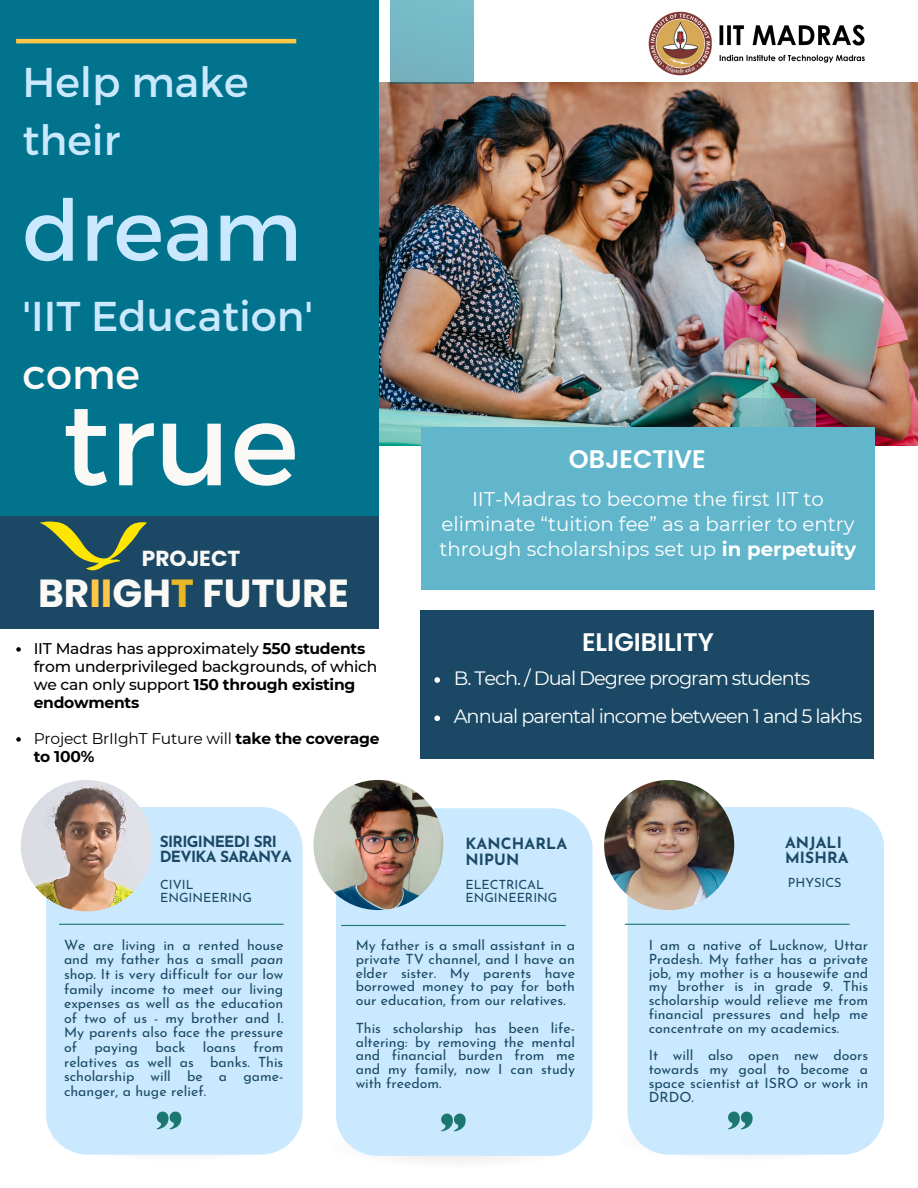
<style>
.page{position:relative;width:918px;height:1188px;background:#fff}
.page>*{position:absolute;margin:0;border:0;box-sizing:border-box;transform-origin:0 0}
.t1{font:115.8px "Montserrat";color:#faf9f6}
.t2{font:84.75px "Montserrat";color:#cae9ff}
.t3{font:41.7px "Montserrat";color:#cae9ff}
.t4{font:41.7px "Montserrat";color:#faf9f6}
.t5{font:700 39.15px "Poppins";color:#faf9f6}
.t6{font:600 25.35px "Poppins";color:#fff}
.t7{font:700 21.75px "Poppins";color:#faf9f6}
.t8{font:19.8px/24.9px "Montserrat";color:#fff;text-align:center}
.t9{font:19.35px "Montserrat";letter-spacing:-.055em;color:#fff}
.t10{font:500 15.45px/18px "Montserrat";letter-spacing:-.015em;color:#000}
.t11{font:15.45px/18px "Montserrat";letter-spacing:-.015em;color:#000}
.t12{font:700 15.45px/15.8px "Josefin Sans";letter-spacing:-.045em;color:#1b4965}
.t13{font:700 15.45px/15.9px "Josefin Sans";letter-spacing:.01em;color:#1b4965}
.t14{font:14.1px/13.8px "Josefin Sans";color:#1b4965;text-align:justify}
.t15{font:12.75px/12.8px "Josefin Sans";color:#1b4965}
.s1{color:#ffc647}
.s2{color:#eab726}
.s3{font-weight:700}
.s4{font-style:italic}
</style>
<div class="page">
<img style="left:379px;top:82px;width:539px;height:364px">
<div style="left:0;top:0;width:379px;height:520px;background:#01738d"></div>
<img style="left:732px;top:398px;width:83px;height:29px">
<div style="left:421px;top:427px;width:454px;height:163px;background:#62b6cb"></div>
<hr style="left:16px;top:39px;width:280px;height:4px;background:#ffc647">
<div style="left:421px;top:610px;width:453px;height:149px;background:#1b4965"></div>
<img style="left:648px;top:11px;width:217px;height:65px">
<svg style="left:434px;top:677px;width:6px;height:6px"></svg>
<svg style="left:434px;top:715px;width:6px;height:6px"></svg>
<svg style="left:16px;top:647px;width:5px;height:5px"></svg>
<svg style="left:16px;top:737px;width:5px;height:5px"></svg>
<div style="left:0;top:516px;width:378px;height:113px;background:#1b4965"></div>
<div style="left:46px;top:807px;width:257px;height:348px;background:#cae9ff"></div>
<hr style="left:59px;top:924px;width:224px;height:1px;background:#1b776f">
<img style="left:21px;top:780px;width:131px;height:131px;border-radius:50%">
<svg style="left:157px;top:1112px;width:24px;height:17px"></svg>
<div style="left:336px;top:808px;width:257px;height:348px;background:#cae9ff"></div>
<hr style="left:341px;top:925px;width:224px;height:1px;background:#1b776f">
<img style="left:313px;top:780px;width:131px;height:130px;border-radius:50%">
<div style="left:628px;top:807px;width:256px;height:348px;background:#cae9ff"></div>
<hr style="left:625px;top:924px;width:224px;height:1px;background:#1b776f">
<img style="left:604px;top:780px;width:130px;height:130px;border-radius:50%">
<svg style="left:441px;top:1114px;width:25px;height:17px"></svg>
<svg style="left:728px;top:1112px;width:25px;height:17px"></svg>
<svg style="left:39px;top:521px;width:108px;height:50px"></svg>
<p class="t3" style="left:23px;top:55px;width:227px">Help make</p>
<p class="t3" style="left:23px;top:113px;width:99px">their</p>
<p class="t2" style="left:23px;top:176px;width:281px">dream</p>
<p class="t3" style="left:23px;top:289px;width:292px">'IIT Education'</p>
<p class="t4" style="left:23px;top:347px;width:119px">come</p>
<p class="t1" style="left:62px;top:369px;width:238px">true</p>
<p class="t7" style="left:142px;top:543px;width:100px">PROJECT</p>
<p class="t5" style="left:38px;top:566px;width:312px">BR<span class="s1">II</span>GH<span class="s2">T</span> FUTURE</p>
<p class="t10" style="left:34px;top:639px;width:345px">IIT Madras has approximately <span class="s3">550 students </span>from underprivileged backgrounds, of which we can only support <span class="s3">150 through existing endowments</span></p>
<p class="t11" style="left:34px;top:729px;width:348px">Project BrIIghT Future will <span class="s3">take the coverage to 100%</span></p>
<p class="t12" style="left:160px;top:835px;width:134px">SIRIGINEEDI SRI<br>DEVIKA SARANYA</p>
<p class="t15" style="left:160px;top:879px;width:94px">CIVIL<br>ENGINEERING</p>
<p class="t6" style="left:569px;top:441px;width:139px">OBJECTIVE</p>
<p class="t8" style="left:440px;top:486px;width:418px">IIT-Madras to become the first IIT to eliminate “tuition fee” as a barrier to entry through scholarships set up <span class="s3">in perpetuity</span></p>
<p class="t6" style="left:582px;top:625px;width:133px">ELIGIBILITY</p>
<p class="t9" style="left:454px;top:666px;width:358px">B. Tech. / Dual Degree program students</p>
<p class="t9" style="left:454px;top:705px;width:410px">Annual parental income between 1 and 5 lakhs</p>
<p class="t13" style="left:465px;top:837px;width:103px">KANCHARLA<br>NIPUN</p>
<p class="t15" style="left:465px;top:879px;width:94px">ELECTRICAL<br>ENGINEERING</p>
<p class="t12" style="left:785px;top:836px;width:58px">ANJALI</p>
<p class="t12" style="left:785px;top:852px;width:65px">MISHRA</p>
<p class="t15" style="left:788px;top:877px;width:55px">PHYSICS</p>
<p class="t14" style="left:64px;top:939px;width:221px;line-height:14.7px">We are living in a rented house and my father has a small <span class="s4">paan </span>shop. It is very difficult for our low family income to meet our living expenses as well as the education of two of us - my brother and I.<br>My parents also face the pressure of paying back loans from relatives as well as banks. This scholarship will be a game&shy;changer, a huge relief.</p>
<p class="t14" style="left:356px;top:940px;width:221px">My father is a small assistant in a private TV channel, and I have an elder sister. My parents have borrowed money to pay for both our education, from our relatives.</p>
<p class="t14" style="left:356px;top:1022px;width:221px">This scholarship has been life&shy;altering: by removing the mental and financial burden from me and my family, now I can study with freedom.</p>
<p class="t14" style="left:649px;top:940px;width:221px">I am a native of Lucknow, Uttar Pradesh. My father has a private job, my mother is a housewife and my brother is in grade 9. This scholarship would relieve me from financial pressures and help me concentrate on my academics.</p>
<p class="t14" style="left:649px;top:1050px;width:221px">It will also open new doors towards my goal to become a space scientist at ISRO or work in DRDO.</p>
</div>
